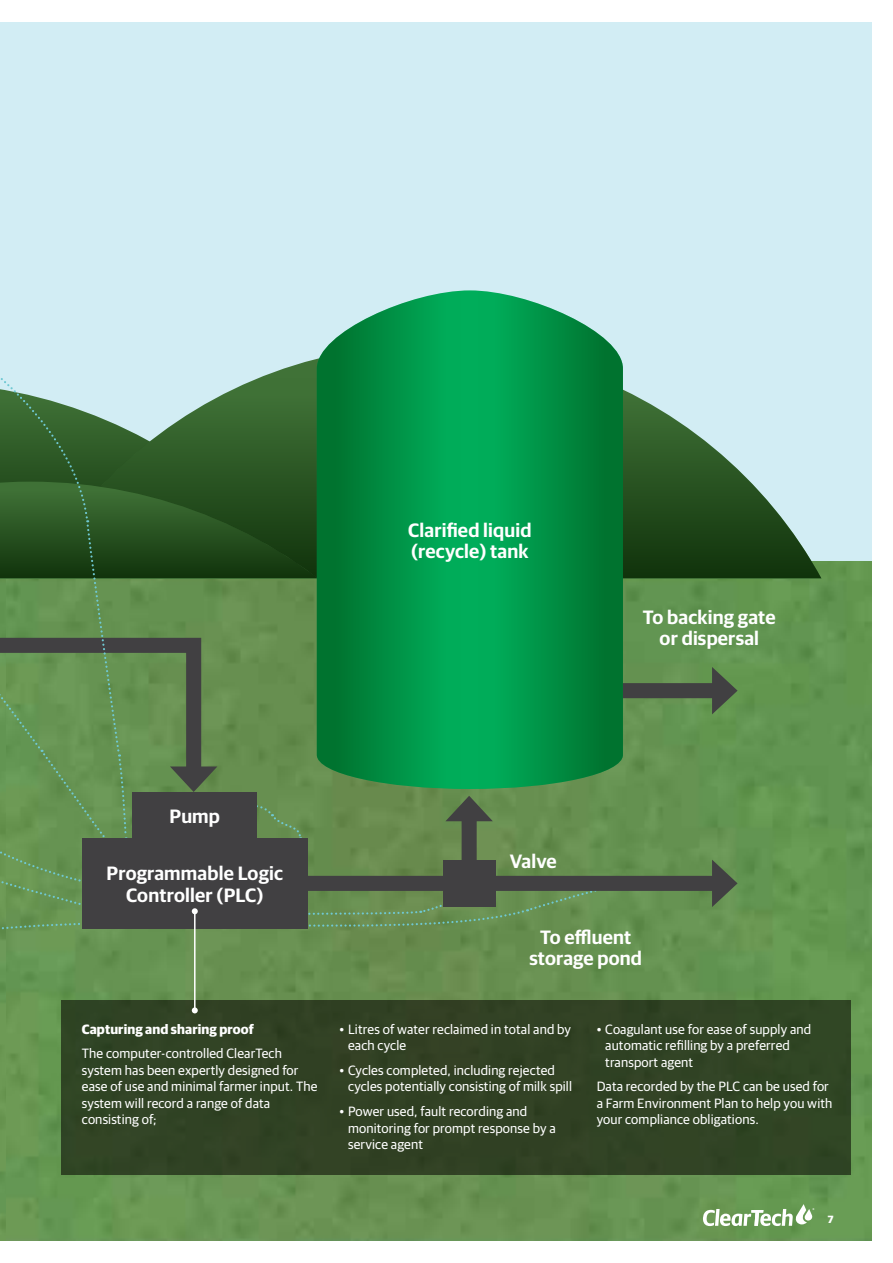
<style>
.page{position:relative;width:893px;height:1263px;background:#fff}
.page>*{position:absolute;margin:0;border:0;box-sizing:border-box;transform-origin:0 0}
.t1{font:600 19.35px/21.5px "Guardian Sans";letter-spacing:.01em;color:#fff;text-align:center}
.t2{font:13.5px/16.5px "Guardian Sans";letter-spacing:.01em;color:#fff}
.t3{font:700 13.5px "Guardian Sans";letter-spacing:.01em;color:#fff}
.t4{font:700 10.5px "Guardian Sans";color:#fff}
</style>
<div class="page">
<div style="left:0;top:22px;width:872px;height:612px;background:#d2edf4"></div>
<div style="left:7px;top:561px;width:865px;height:679px;background:#659552"></div>
<svg style="left:623px;top:389px;width:198px;height:189px"></svg>
<svg style="left:373px;top:290px;width:88px;height:25px"></svg>
<svg style="left:479px;top:290px;width:144px;height:478px;fill:#00732f"></svg>
<div style="left:308px;top:876px;width:414px;height:15px;background:#414042"></div>
<svg style="left:712px;top:860px;width:26px;height:47px"></svg>
<div style="left:623px;top:683px;width:99px;height:15px;background:#414042"></div>
<svg style="left:712px;top:667px;width:26px;height:47px"></svg>
<div style="left:61px;top:1000px;width:789px;height:175px;background:#314224"></div>
<hr style="left:194px;top:911px;width:2px;height:99px;background:#fff">
<svg style="left:0;top:315px;width:611px;height:646px"></svg>
<svg style="left:192px;top:1007px;width:6px;height:6px"></svg>
<svg style="left:703px;top:1204px;width:111px;height:22px"></svg>
<h1 class="t1" style="left:408px;top:517px;width:125px;text-align:left">Clarified liquid (recycle) tank</h1>
<h1 class="t1" style="left:643px;top:605px;width:134px">To backing gate or dispersal</h1>
<h1 class="t1" style="left:170px;top:804px;width:52px">Pump</h1>
<h1 class="t1" style="left:107px;top:861px;width:178px">Programmable Logic<br>Controller (PLC)</h1>
<p class="t3" style="left:82px;top:1019px;width:173px">Capturing and sharing proof</p>
<p class="t2" style="left:82px;top:1044px;width:237px">The computer-controlled ClearTech system has been expertly designed for ease of use and minimal farmer input. The system will record a range of data consisting of;</p>
<h1 class="t1" style="left:510px;top:849px;width:48px">Valve</h1>
<h1 class="t1" style="left:529px;top:925px;width:114px">To effluent storage pond</h1>
<p class="t2" style="left:348px;top:1020px;width:224px;text-indent:-9px">• Litres of water reclaimed in total and by each cycle</p>
<p class="t2" style="left:348px;top:1061px;width:225px;text-indent:-9px">• Cycles completed, including rejected cycles potentially consisting of milk spill</p>
<p class="t2" style="left:348px;top:1102px;width:209px;text-indent:-9px">• Power used, fault recording and monitoring for prompt response by a service agent</p>
<p class="t2" style="left:605px;top:1020px;width:207px;text-indent:-9px">• Coagulant use for ease of supply and automatic refilling by a preferred transport agent</p>
<p class="t2" style="left:597px;top:1077px;width:237px">Data recorded by the PLC can be used for a Farm Environment Plan to help you with your compliance obligations.</p>
<p class="t4" style="left:828px;top:1212px;width:7px">7</p>
</div>
